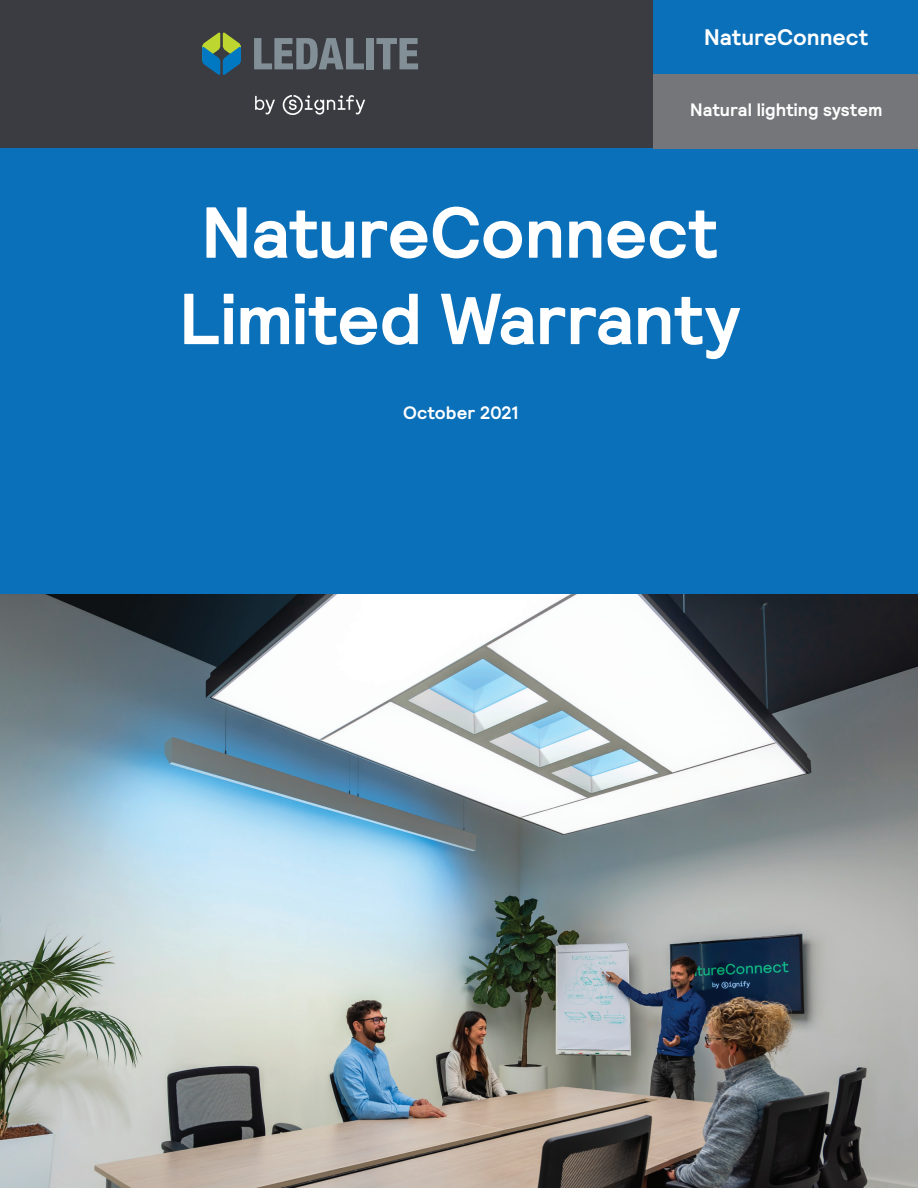
<style>
.page{position:relative;width:918px;height:1188px;background:#0a70b9}
.page>*{position:absolute;margin:0;border:0;box-sizing:border-box;transform-origin:0 0}
.t1{font:700 72px/86.4px "Signify Relative";letter-spacing:-.01em;color:#fff;text-align:center}
.t2{font:700 22.5px "Signify Relative";color:#fff}
.t3{font:700 18px "Signify Relative";color:#fff}
</style>
<div class="page">
<img style="left:0;top:594px;width:918px;height:594px">
<div style="left:0;top:0;width:654px;height:148px;background:#3b3c41"></div>
<div style="left:654px;top:74px;width:264px;height:74px;background:#757679"></div>
<svg style="left:255px;top:95px;width:110px;height:20px"></svg>
<svg style="left:202px;top:32px;width:39px;height:43px"></svg>
<svg style="left:254px;top:38px;width:110px;height:31px"></svg>
<div style="left:366px;top:38px;width:8px;height:31px;background:#828f96"></div>
<svg style="left:376px;top:38px;width:42px;height:31px"></svg>
<p class="t2" style="left:704px;top:23px;width:166px">NatureConnect</p>
<p class="t3" style="left:690px;top:98px;width:194px">Natural lighting system</p>
<h1 class="t1" style="left:179px;top:189px;width:562px">NatureConnect<br>Limited Warranty</h1>
<p class="t3" style="left:403px;top:400px;width:117px">October 2021</p>
</div>
